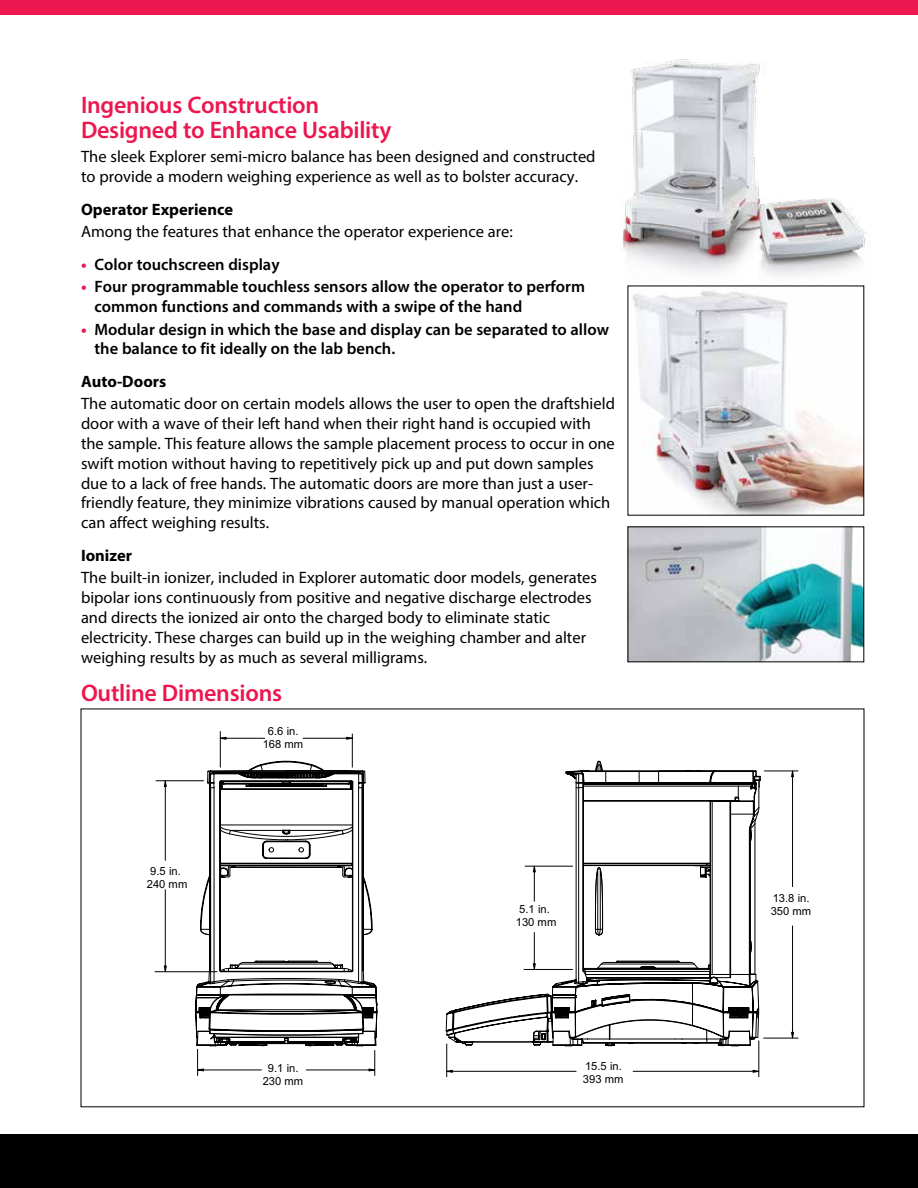
<style>
.page{position:relative;width:918px;height:1188px;background:#fff}
.page>*{position:absolute;margin:0;border:0;box-sizing:border-box;transform-origin:0 0}
.t1{font:600 24px/25.8px "Myriad Pro";letter-spacing:-.01em;color:#ed174f}
.t2{font:16.5px/19.8px "Myriad Pro";color:#000}
.t3{font:600 16.5px/19.8px "Myriad Pro";color:#000}
.t4{font:700 16.5px "Myriad Pro";color:#000}
.t5{font:11.25px/12.9px "Arial";color:#000;text-align:center}
.s1{font-weight:700;color:#ed174f}
</style>
<div class="page">
<div style="left:0;top:0;width:918px;height:15px;background:#ed174f"></div>
<div style="left:0;top:1134px;width:918px;height:54px;background:#000"></div>
<img style="left:620px;top:59px;width:251px;height:230px">
<hr style="left:917px;top:709px;width:1px;height:398px;background:#000">
<svg style="left:195px;top:770px;width:151px;height:305px"></svg>
<hr style="left:220px;top:732px;width:1px;height:35px;background:#000">
<hr style="left:352px;top:734px;width:1px;height:33px;background:#000">
<hr style="left:220px;top:738px;width:45px;height:1px;background:#000">
<hr style="left:303px;top:738px;width:49px;height:1px;background:#000">
<svg style="left:219px;top:736px;width:8px;height:4px"></svg>
<svg style="left:346px;top:736px;width:414px;height:342px"></svg>
<svg style="left:446px;top:770px;width:353px;height:303px"></svg>
<svg style="left:791px;top:770px;width:3px;height:7px"></svg>
<svg style="left:791px;top:1032px;width:3px;height:7px"></svg>
<hr style="left:525px;top:866px;width:48px;height:1px;background:#000">
<hr style="left:524px;top:969px;width:49px;height:1px;background:#000">
<hr style="left:534px;top:933px;width:1px;height:31px;background:#000">
<svg style="left:532px;top:865px;width:4px;height:36px"></svg>
<svg style="left:532px;top:963px;width:4px;height:6px"></svg>
<hr style="left:156px;top:780px;width:48px;height:1px;background:#000">
<hr style="left:155px;top:971px;width:62px;height:1px;background:#000">
<hr style="left:165px;top:787px;width:1px;height:73px;background:#000">
<hr style="left:165px;top:890px;width:1px;height:76px;background:#000">
<svg style="left:163px;top:780px;width:4px;height:7px"></svg>
<svg style="left:163px;top:965px;width:4px;height:8px"></svg>
<img style="left:630px;top:288px;width:232px;height:225px">
<img style="left:630px;top:529px;width:232px;height:131px">
<h1 class="t1" style="left:81px;top:91px;width:312px">Ingenious Construction<br>Designed to Enhance Usability</h1>
<p class="t2" style="left:81px;top:147px;width:516px">The sleek Explorer semi-micro balance has been designed and constructed to provide a modern weighing experience as well as to bolster accuracy.</p>
<p class="t4" style="left:81px;top:198px;width:154px">Operator Experience</p>
<p class="t2" style="left:81px;top:222px;width:433px">Among the features that enhance the operator experience are:</p>
<p class="t3" style="left:81px;top:254px;width:200px"><span class="s1">•</span> Color touchscreen display</p>
<p class="t3" style="left:94px;top:276px;width:492px;text-indent:-13px"><span class="s1">•</span> Four programmable touchless sensors allow the operator to perform common functions and commands with a swipe of the hand</p>
<p class="t3" style="left:94px;top:319px;width:516px;text-indent:-13px"><span class="s1">•</span> Modular design in which the base and display can be separated to allow the balance to fit ideally on the lab bench.</p>
<p class="t4" style="left:81px;top:371px;width:87px">Auto-Doors</p>
<p class="t2" style="left:81px;top:394px;width:535px">The automatic door on certain models allows the user to open the draftshield door with a wave of their left hand when their right hand is occupied with the sample. This feature allows the sample placement process to occur in one swift motion without having to repetitively pick up and put down samples due to a lack of free hands. The automatic doors are more than just a user&shy;friendly feature, they minimize vibrations caused by manual operation which can affect weighing results.</p>
<p class="t4" style="left:81px;top:544px;width:53px">Ionizer</p>
<p class="t2" style="left:81px;top:568px;width:518px">The built-in ionizer, included in Explorer automatic door models, generates bipolar ions continuously from positive and negative discharge electrodes and directs the ionized air onto the charged body to eliminate static electricity. These charges can build up in the weighing chamber and alter weighing results by as much as several milligrams.</p>
<h1 class="t1" style="left:81px;top:679px;width:203px">Outline Dimensions</h1>
<p class="t5" style="left:147px;top:865px;width:42px">9.5 in.<br>240 mm</p>
<p class="t5" style="left:263px;top:725px;width:42px">6.6 in.<br>168 mm</p>
<p class="t5" style="left:263px;top:1062px;width:42px">9.1 in.<br>230 mm</p>
<p class="t5" style="left:516px;top:903px;width:42px">5.1 in.<br>130 mm</p>
<p class="t5" style="left:583px;top:1059px;width:42px;text-align:left">15.5 in.<br>393 mm</p>
<p class="t5" style="left:771px;top:892px;width:42px;text-align:left">13.8 in.<br>350 mm</p>
</div>
